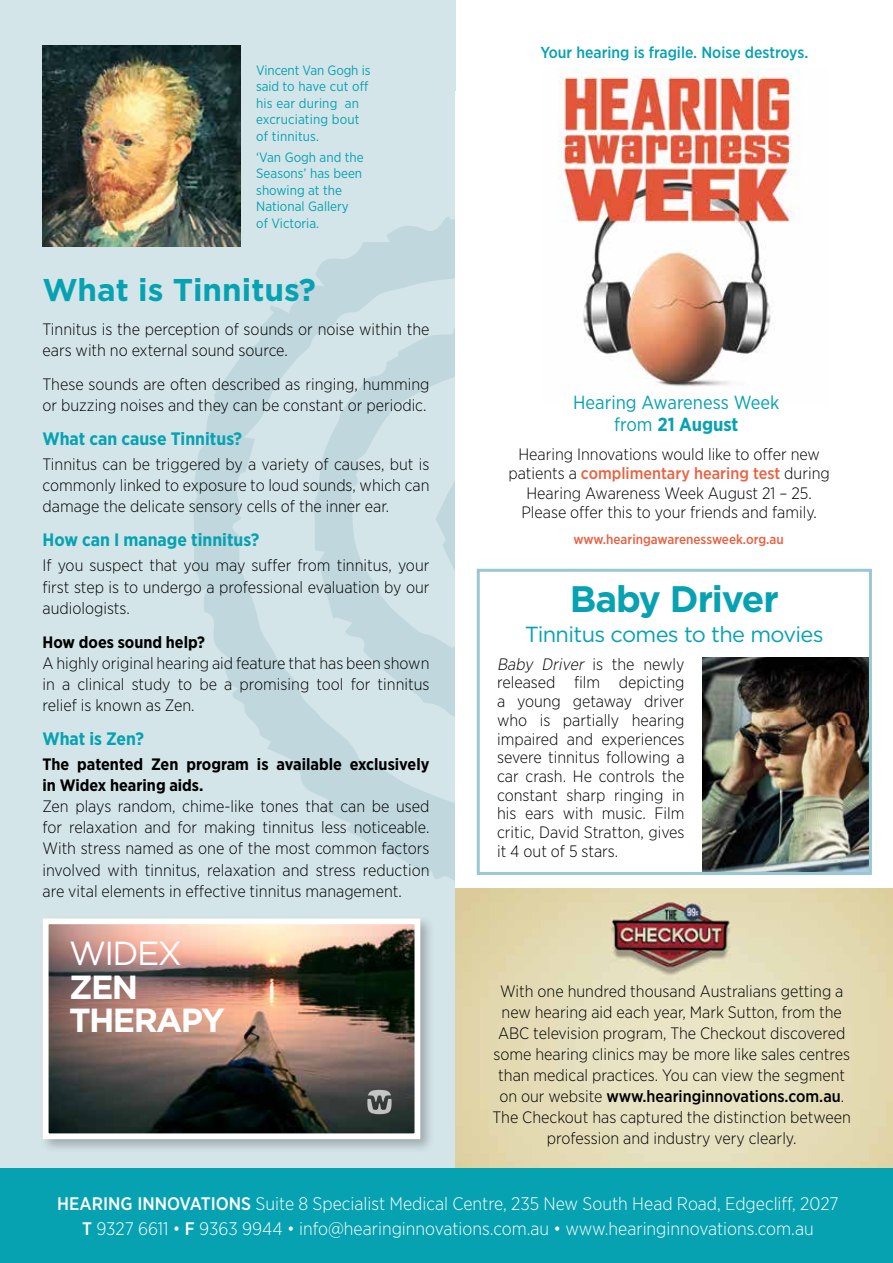
<style>
.page{position:relative;width:893px;height:1263px;background:#fff}
.page>*{position:absolute;margin:0;border:0;box-sizing:border-box;transform-origin:0 0}
.t1{font:700 36.9px "Gotham";letter-spacing:-.03em;color:#07a2b2}
.t2{font:700 33.45px/33.5px "Gotham";letter-spacing:-.05em;color:#fff}
.t3{font:33.45px "Gotham";letter-spacing:-.05em;color:#fff}
.t4{font:700 31.5px "Gotham";color:#07a2b2}
.t5{font:21.9px "Gotham";letter-spacing:-.03em;color:#07a2b2}
.t6{font:18.9px/21.6px "Gotham Narrow";color:#07a2b2;text-align:center}
.t7{font:300 18.15px/24.8px "Gotham Narrow";color:#fff;text-align:center}
.t8{font:700 18px "Gotham Narrow";color:#07a2b2}
.t9{font:300 16.5px/21.1px "Gotham Narrow";color:#000;text-align:justify}
.t10{font:700 16.5px/21.1px "Gotham Narrow";color:#000}
.t11{font:500 16.05px "Gotham Narrow";color:#07a2b2}
.t12{font:13.5px/16.5px "Gotham Narrow";color:#07a2b2}
.t13{font:500 13.5px "Gotham Narrow";color:#ea6142}
.s1{font-weight:700}
.s2{font-weight:500;color:#ea6142}
.s3{font-style:italic}
.s4{font-weight:500}
</style>
<div class="page">
<div style="left:0;top:0;width:456px;height:1181px;background:#d4e5e9"></div>
<svg style="left:192px;top:215px;width:264px;height:696px"></svg>
<img style="left:456px;top:888px;width:437px;height:280px">
<div style="left:0;top:1168px;width:893px;height:95px;background:#07a2b2"></div>
<div style="left:39px;top:915px;width:396px;height:239px;background:#000;opacity:.25"></div>
<img style="left:50px;top:925px;width:363px;height:207px">
<div style="left:43px;top:918px;width:377px;height:221px;border:6px solid #fff"></div>
<svg style="left:367px;top:1090px;width:25px;height:24px"></svg>
<img style="left:702px;top:658px;width:166px;height:213px">
<div style="left:477px;top:569px;width:395px;height:306px;border:3px solid #9ac8d2"></div>
<img style="left:43px;top:45px;width:197px;height:202px">
<img style="left:558px;top:69px;width:242px;height:318px">
<p class="t12" style="left:256px;top:62px;width:116px">Vincent Van Gogh is said to have cut off his ear during an excruciating bout of tinnitus.</p>
<p class="t12" style="left:256px;top:148px;width:109px">‘Van Gogh and the<br>Seasons’ has been showing at the<br>National Gallery of Victoria.</p>
<h3 class="t4" style="left:43px;top:269px;width:275px">What is Tinnitus?</h3>
<p class="t9" style="left:43px;top:318px;width:388px">Tinnitus is the perception of sounds or noise within the ears with no external sound source.</p>
<p class="t9" style="left:43px;top:373px;width:388px">These sounds are often described as ringing, humming or buzzing noises and they can be constant or periodic.</p>
<p class="t8" style="left:43px;top:427px;width:201px">What can cause Tinnitus?</p>
<p class="t9" style="left:43px;top:453px;width:388px">Tinnitus can be triggered by a variety of causes, but is commonly linked to exposure to loud sounds, which can damage the delicate sensory cells of the inner ear.</p>
<p class="t8" style="left:43px;top:528px;width:218px">How can I manage tinnitus?</p>
<p class="t9" style="left:43px;top:555px;width:388px">If you suspect that you may suffer from tinnitus, your first step is to undergo a professional evaluation by our audiologists.</p>
<p class="t10" style="left:43px;top:631px;width:164px">How does sound help?</p>
<p class="t9" style="left:43px;top:652px;width:388px">A highly original hearing aid feature that has been shown in a clinical study to be a promising tool for tinnitus relief is known as Zen.</p>
<p class="t8" style="left:43px;top:727px;width:103px">What is Zen?</p>
<p class="t10" style="left:43px;top:753px;width:388px">The patented Zen program is available exclusively in Widex hearing aids.</p>
<p class="t9" style="left:43px;top:795px;width:388px">Zen plays random, chime-like tones that can be used for relaxation and for making tinnitus less noticeable.<br>With stress named as one of the most common factors involved with tinnitus, relaxation and stress reduction are vital elements in effective tinnitus management.</p>
<h2 class="t3" style="left:69px;top:932px;width:114px">WIDEX</h2>
<h2 class="t2" style="left:69px;top:970px;width:157px">ZEN<br>THERAPY</h2>
<p class="t11" style="left:540px;top:42px;width:269px">Your hearing is fragile. Noise destroys.</p>
<p class="t6" style="left:573px;top:391px;width:208px">Hearing Awareness Week from <span class="s1">21 August</span></p>
<p class="t9" style="left:508px;top:444px;width:323px;line-height:19.5px;text-align:center">Hearing Innovations would like to offer new patients a <span class="s2">complimentary hearing test</span> during Hearing Awareness Week August 21 – 25.<br>Please offer this to your friends and family.</p>
<p class="t13" style="left:573px;top:531px;width:212px">www.hearingawarenessweek.org.au</p>
<h1 class="t1" style="left:570px;top:574px;width:210px">Baby Driver</h1>
<h3 class="t5" style="left:525px;top:620px;width:300px">Tinnitus comes to the movies</h3>
<p class="t9" style="left:497px;top:654px;width:189px;line-height:18.8px"><span class="s3">Baby Driver</span> i s t h e n ew l y released film depicting a young getaway driver who is partially hearing impaired and experiences severe tinnitus following a car crash. He controls the constant sharp ringing in his ears with music. Film critic, David Stratton, gives it 4 out of 5 stars.</p>
<p class="t9" style="left:493px;top:980px;width:360px;text-align:center">With one hundred thousand Australians getting a new hearing aid each year, Mark Sutton, from the ABC television program, The Checkout discovered some hearing clinics may be more like sales centres than medical practices. You can view the segment on our website <span class="s4">www.hearinginnovations.com.au</span>.<br>The Checkout has captured the distinction between profession and industry very clearly.</p>
<p class="t7" style="left:57px;top:1191px;width:783px"><span class="s4">HEARING INNOVATIONS</span> Suite 8 Specialist Medical Centre, 235 New South Head Road, Edgecliff, 2027<br><span class="s4">T</span> 9327 6611 • <span class="s4">F</span> 9363 9944 • info@hearinginnovations.com.au • www.hearinginnovations.com.au</p>
</div>
